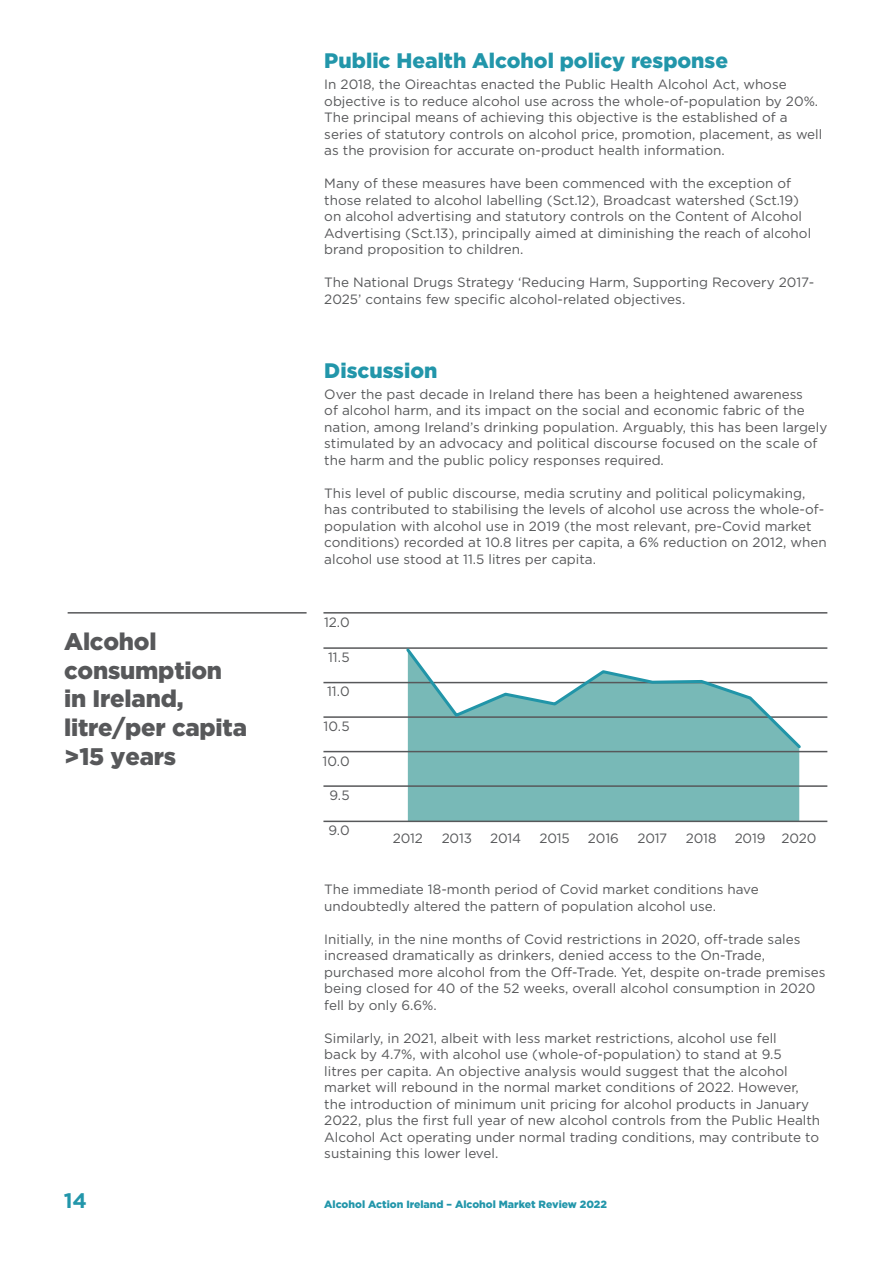
<style>
.page{position:relative;width:893px;height:1263px;background:#fff}
.page>*{position:absolute;margin:0;border:0;box-sizing:border-box;transform-origin:0 0}
.t1{font:900 24px/28.8px "Gotham";letter-spacing:-.01em;color:#57585a}
.Heading-1{font:900 21px "Gotham";color:#2296aa}
.t2{font:700 21px "Gotham";color:#2296aa}
.t3{font:13.5px/16.5px "Gotham";color:#57585a}
.t4{font:900 10.5px "Gotham";color:#2296aa}
</style>
<div class="page">
<div style="left:408px;top:752px;width:391px;height:69px;background:#78b9b7"></div>
<hr style="left:323px;top:785px;width:504px;height:2px;background:#57585a">
<hr style="left:323px;top:751px;width:504px;height:1px;background:#57585a">
<hr style="left:323px;top:716px;width:504px;height:2px;background:#57585a">
<hr style="left:323px;top:682px;width:504px;height:1px;background:#57585a">
<hr style="left:323px;top:647px;width:504px;height:2px;background:#57585a">
<hr style="left:323px;top:612px;width:504px;height:2px;background:#57585a">
<hr style="left:323px;top:821px;width:504px;height:1px;background:#57585a">
<svg style="left:404px;top:647px;width:400px;height:104px"></svg>
<hr style="left:68px;top:612px;width:239px;height:2px;background:#57585a">
<p class="Heading-1" style="left:324px;top:49px;width:405px">Public Health Alcohol policy response</p>
<p class="t3" style="left:324px;top:76px;width:500px">In 2018, the Oireachtas enacted the Public Health Alcohol Act, whose objective is to reduce alcohol use across the whole-of-population by 20%.<br>The principal means of achieving this objective is the established of a series of statutory controls on alcohol price, promotion, placement, as well as the provision for accurate on-product health information.</p>
<p class="t3" style="left:324px;top:175px;width:488px">Many of these measures have been commenced with the exception of those related to alcohol labelling (Sct.12), Broadcast watershed (Sct.19) on alcohol advertising and statutory controls on the Content of Alcohol Advertising (Sct.13), principally aimed at diminishing the reach of alcohol brand proposition to children.</p>
<p class="t3" style="left:324px;top:274px;width:492px">The National Drugs Strategy ‘Reducing Harm, Supporting Recovery 2017-<br>2025’ contains few specific alcohol-related objectives.</p>
<p class="Heading-1" style="left:324px;top:359px;width:115px">Discussion</p>
<p class="t3" style="left:324px;top:386px;width:505px">Over the past decade in Ireland there has been a heightened awareness<br>of alcohol harm, and its impact on the social and economic fabric of the nation, among Ireland’s drinking population. Arguably, this has been largely stimulated by an advocacy and political discourse focused on the scale of the harm and the public policy responses required.</p>
<p class="t3" style="left:324px;top:485px;width:504px">This level of public discourse, media scrutiny and political policymaking, has contributed to stabilising the levels of alcohol use across the whole-of&shy;population with alcohol use in 2019 (the most relevant, pre-Covid market conditions) recorded at 10.8 litres per capita, a 6% reduction on 2012, when alcohol use stood at 11.5 litres per capita.</p>
<p class="t1" style="left:64px;top:626px;width:184px">Alcohol consumption in Ireland, litre/per capita &gt;15 years</p>
<p class="t3" style="left:324px;top:614px;width:27px">12.0</p>
<p class="t3" style="left:328px;top:648px;width:23px">11.5</p>
<p class="t3" style="left:327px;top:683px;width:24px">11.0</p>
<p class="t3" style="left:324px;top:717px;width:28px">10.5</p>
<p class="t3" style="left:323px;top:752px;width:29px">10.0</p>
<p class="t3" style="left:329px;top:787px;width:22px">9.5</p>
<p class="t3" style="left:328px;top:821px;width:23px">9.0</p>
<p class="t3" style="left:393px;top:829px;width:32px">2012</p>
<p class="t3" style="left:442px;top:829px;width:32px">2013</p>
<p class="t3" style="left:490px;top:829px;width:33px">2014</p>
<p class="t3" style="left:539px;top:829px;width:32px">2015</p>
<p class="t3" style="left:588px;top:829px;width:33px">2016</p>
<p class="t3" style="left:637px;top:829px;width:31px">2017</p>
<p class="t3" style="left:686px;top:829px;width:32px">2018</p>
<p class="t3" style="left:735px;top:829px;width:83px">2019 2020</p>
<p class="t3" style="left:324px;top:881px;width:436px">The immediate 18-month period of Covid market conditions have undoubtedly altered the pattern of population alcohol use.</p>
<p class="t3" style="left:324px;top:930px;width:503px">Initially, in the nine months of Covid restrictions in 2020, off-trade sales increased dramatically as drinkers, denied access to the On-Trade, purchased more alcohol from the Off-Trade. Yet, despite on-trade premises being closed for 40 of the 52 weeks, overall alcohol consumption in 2020 fell by only 6.6%.</p>
<p class="t3" style="left:324px;top:1029px;width:497px">Similarly, in 2021, albeit with less market restrictions, alcohol use fell<br>back by 4.7%, with alcohol use (whole-of-population) to stand at 9.5<br>litres per capita. An objective analysis would suggest that the alcohol market will rebound in the normal market conditions of 2022. However, the introduction of minimum unit pricing for alcohol products in January 2022, plus the first full year of new alcohol controls from the Public Health Alcohol Act operating under normal trading conditions, may contribute to sustaining this lower level.</p>
<h2 class="t2" style="left:64px;top:1188px;width:25px">14</h2>
<p class="t4" style="left:324px;top:1198px;width:284px">Alcohol Action Ireland – Alcohol Market Review 2022</p>
</div>
